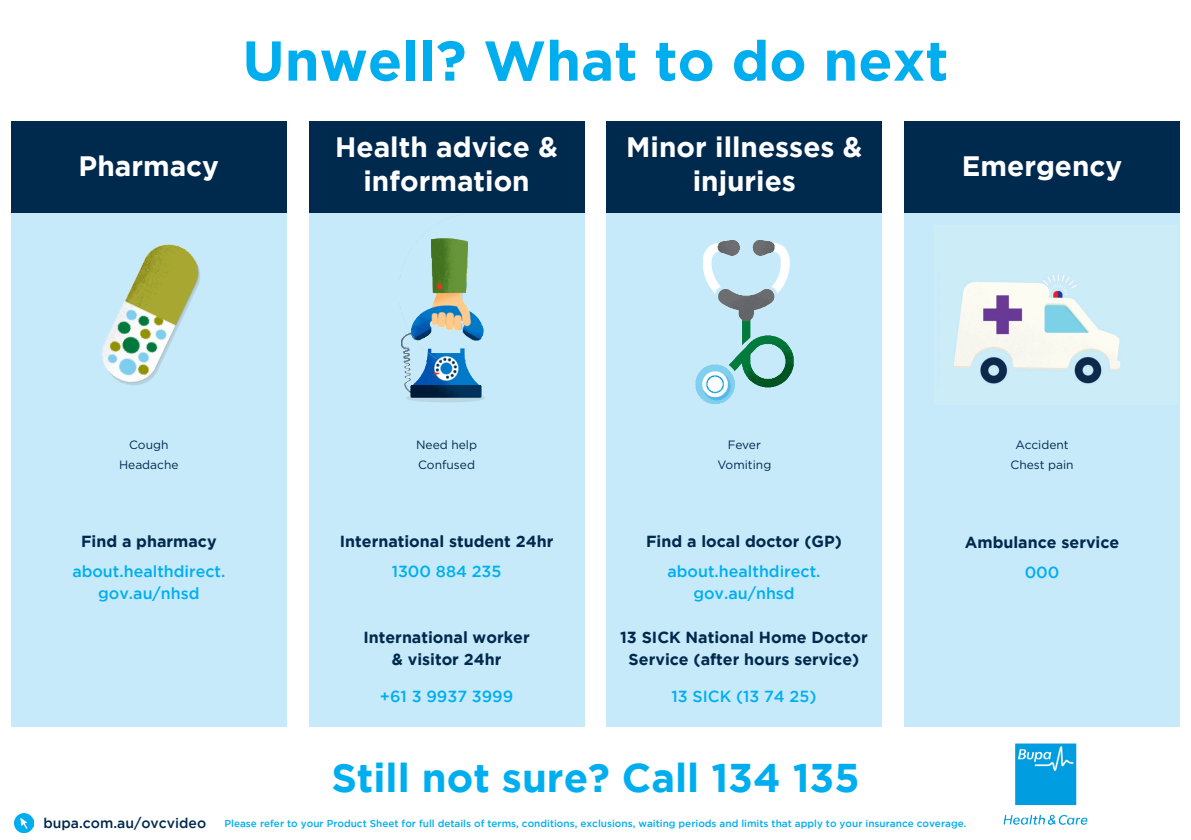
<style>
.page{position:relative;width:1191px;height:840px;background:#fff}
.page>*{position:absolute;margin:0;border:0;box-sizing:border-box;transform-origin:0 0}
.t1{font:700 56px "Gotham";color:#00aeef}
.t2{font:700 40px "Gotham";color:#00aeef}
.t3{font:700 28px "Gotham";color:#fff}
.t4{font:700 16px/22px "Gotham";color:#00294e;text-align:center}
.t5{font:500 16px "Gotham";color:#00aeef}
.t6{font:500 14px "Gotham";color:#00294e}
.t7{font:12px "Gotham";color:#00294e}
.t8{font:500 10px "Gotham";color:#00aeef}
</style>
<div class="page">
<div style="left:607px;top:122px;width:275px;height:91px;background:#00294e"></div>
<div style="left:904px;top:122px;width:275px;height:91px;background:#00294e"></div>
<div style="left:309px;top:122px;width:275px;height:91px;background:#00294e"></div>
<div style="left:309px;top:213px;width:275px;height:513px;background:#c6eafa"></div>
<div style="left:607px;top:213px;width:275px;height:513px;background:#c6eafa"></div>
<div style="left:904px;top:213px;width:275px;height:513px;background:#c6eafa"></div>
<div style="left:11px;top:122px;width:275px;height:91px;background:#00294e"></div>
<div style="left:11px;top:213px;width:275px;height:513px;background:#c6eafa"></div>
<img style="left:102px;top:244px;width:98px;height:141px">
<img style="left:606px;top:225px;width:188px;height:202px">
<img style="left:401px;top:238px;width:84px;height:164px">
<img style="left:940px;top:274px;width:181px;height:110px">
<img style="left:1003px;top:743px;width:85px;height:82px">
<img style="left:15px;top:813px;width:18px;height:18px">
<p class="t3" style="left:79px;top:150px;width:142px">Pharmacy</p>
<p class="t1" style="left:242px;top:28px;width:707px">Unwell? What to do next</p>
<p class="t3" style="left:335px;top:131px;width:224px">Health advice &amp;</p>
<p class="t3" style="left:363px;top:164px;width:168px">information</p>
<p class="t3" style="left:626px;top:131px;width:238px">Minor illnesses &amp;</p>
<p class="t3" style="left:693px;top:164px;width:105px">injuries</p>
<p class="t3" style="left:961px;top:150px;width:162px">Emergency</p>
<p class="t7" style="left:129px;top:437px;width:41px">Cough</p>
<p class="t7" style="left:119px;top:458px;width:61px">Headache</p>
<p class="t4" style="left:81px;top:530px;width:137px">Find a pharmacy</p>
<p class="t5" style="left:72px;top:562px;width:155px">about.healthdirect.</p>
<p class="t5" style="left:98px;top:584px;width:103px">gov.au/nhsd</p>
<p class="t7" style="left:416px;top:437px;width:62px">Need help</p>
<p class="t7" style="left:418px;top:458px;width:58px">Confused</p>
<p class="t4" style="left:340px;top:530px;width:215px">International student 24hr</p>
<p class="t5" style="left:392px;top:562px;width:111px">1300 884 235</p>
<p class="t4" style="left:363px;top:626px;width:168px">International worker</p>
<p class="t4" style="left:392px;top:648px;width:111px">&amp; visitor 24hr</p>
<p class="t5" style="left:380px;top:686px;width:135px">+61 3 9937 3999</p>
<p class="t7" style="left:728px;top:437px;width:35px">Fever</p>
<p class="t7" style="left:717px;top:458px;width:55px">Vomiting</p>
<p class="t4" style="left:646px;top:530px;width:197px">Find a local doctor (GP)</p>
<p class="t5" style="left:667px;top:562px;width:155px">about.healthdirect.</p>
<p class="t5" style="left:693px;top:584px;width:103px">gov.au/nhsd</p>
<p class="t4" style="left:620px;top:626px;width:249px">13 SICK National Home Doctor<br>Service (after hours service)</p>
<p class="t5" style="left:671px;top:686px;width:146px">13 SICK (13 74 25)</p>
<p class="t2" style="left:331px;top:754px;width:530px">Still not sure? Call 134 135</p>
<p class="t7" style="left:1015px;top:437px;width:55px">Accident</p>
<p class="t7" style="left:1010px;top:458px;width:65px">Chest pain</p>
<p class="t4" style="left:964px;top:530px;width:156px">Ambulance service</p>
<p class="t5" style="left:1024px;top:562px;width:36px">000</p>
<p class="t6" style="left:43px;top:814px;width:164px">bupa.com.au/ovcvideo</p>
<p class="t8" style="left:224px;top:817px;width:743px">Please refer to your Product Sheet for full details of terms, conditions, exclusions, waiting periods and limits that apply to your insurance coverage.</p>
</div>
